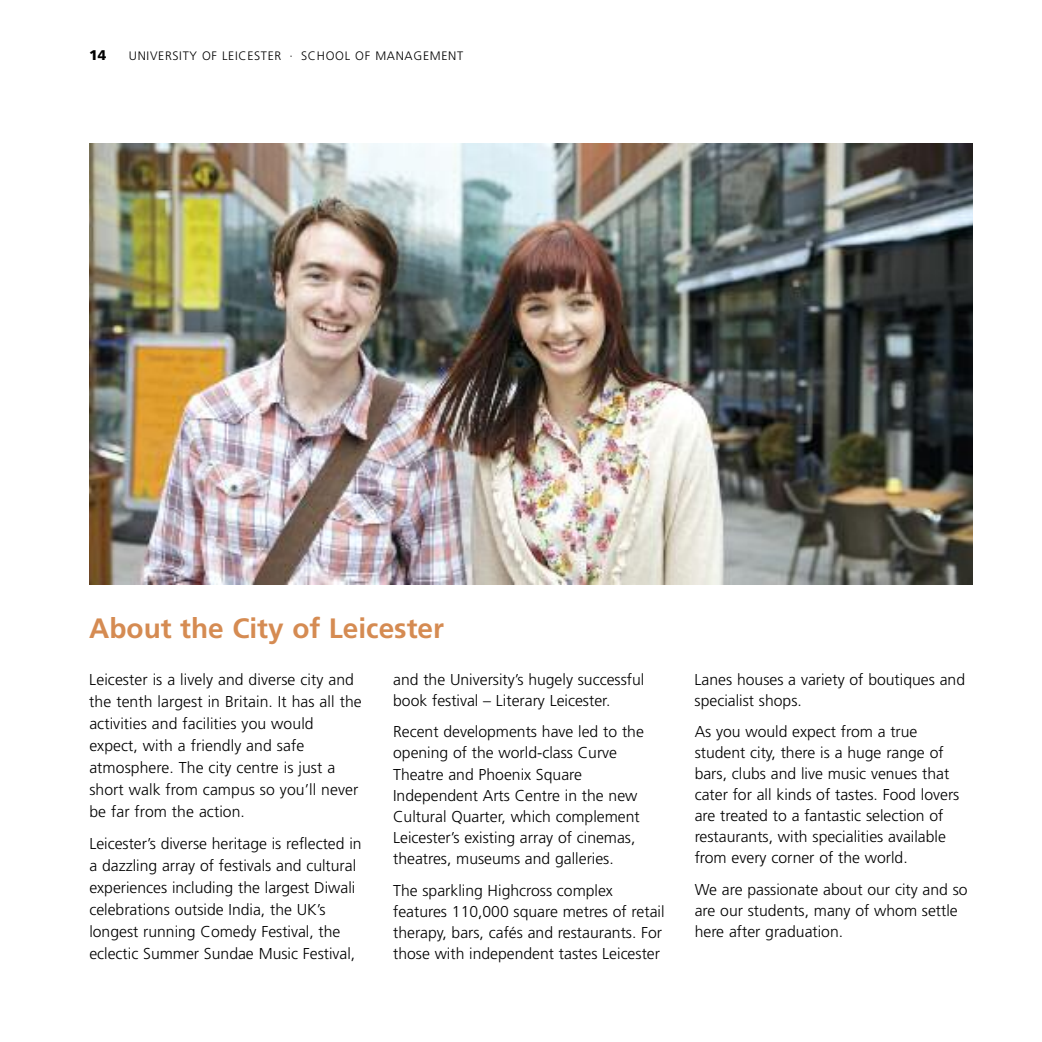
<style>
.page{position:relative;width:1042px;height:1042px;background:#fff}
.page>*{position:absolute;margin:0;border:0;box-sizing:border-box;transform-origin:0 0}
.t1{font:700 28px "Frutiger";color:#d58b52}
.t2{font:300 15.75px/22.1px "Frutiger";color:#000}
.t3{font:900 14px "Frutiger";color:#000}
.t4{font:300 12.25px "Frutiger";letter-spacing:.055em;color:#000}
</style>
<div class="page">
<img style="left:89px;top:144px;width:883px;height:440px">
<p class="t3" style="left:89px;top:49px;width:19px">14</p>
<p class="t4" style="left:129px;top:50px;width:336px">UNIVERSITY OF LEICESTER · SCHOOL OF MANAGEMENT</p>
<h1 class="t1" style="left:89px;top:617px;width:356px">About the City of Leicester</h1>
<p class="t2" style="left:89px;top:669px;width:274px">Leicester is a lively and diverse city and the tenth largest in Britain. It has all the activities and facilities you would expect, with a friendly and safe atmosphere. The city centre is just a short walk from campus so you’ll never be far from the action.</p>
<p class="t2" style="left:89px;top:834px;width:274px">Leicester’s diverse heritage is reflected in a dazzling array of festivals and cultural experiences including the largest Diwali celebrations outside India, the UK’s longest running Comedy Festival, the eclectic Summer Sundae Music Festival,</p>
<p class="t2" style="left:393px;top:670px;width:253px;line-height:21.2px">and the University’s hugely successful book festival – Literary Leicester.</p>
<p class="t2" style="left:393px;top:722px;width:252px;line-height:21.2px">Recent developments have led to the opening of the world-class Curve Theatre and Phoenix Square Independent Arts Centre in the new Cultural Quarter, which complement Leicester’s existing array of cinemas, theatres, museums and galleries.</p>
<p class="t2" style="left:393px;top:881px;width:273px;line-height:21.2px">The sparkling Highcross complex features 110,000 square metres of retail therapy, bars, cafés and restaurants. For those with independent tastes Leicester</p>
<p class="t2" style="left:694px;top:670px;width:272px;line-height:21px">Lanes houses a variety of boutiques and specialist shops.</p>
<p class="t2" style="left:694px;top:722px;width:266px;line-height:21px">As you would expect from a true student city, there is a huge range of bars, clubs and live music venues that cater for all kinds of tastes. Food lovers are treated to a fantastic selection of restaurants, with specialities available from every corner of the world.</p>
<p class="t2" style="left:695px;top:880px;width:274px;line-height:21px">We are passionate about our city and so are our students, many of whom settle here after graduation.</p>
</div>
